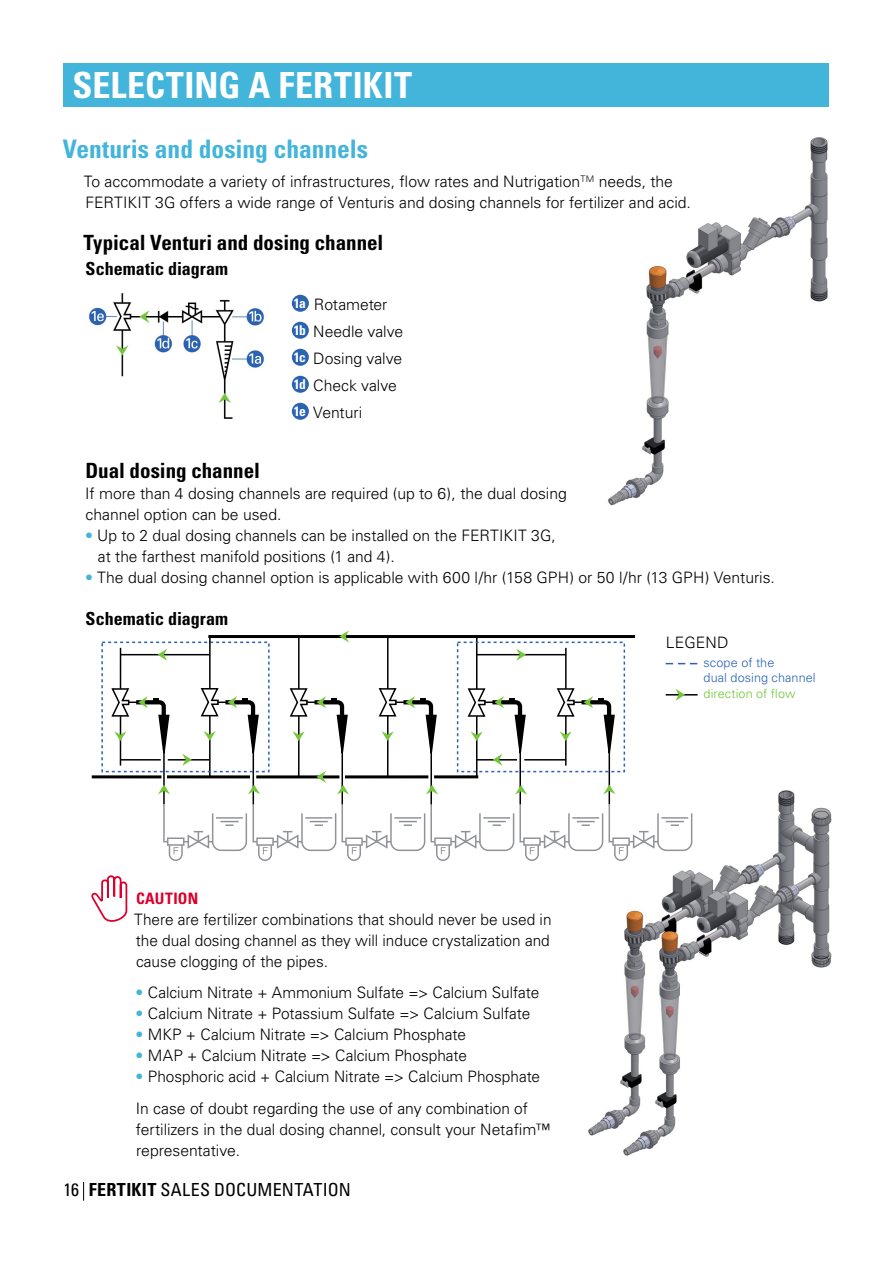
<style>
.page{position:relative;width:893px;height:1263px;background:#fff}
.page>*{position:absolute;margin:0;border:0;box-sizing:border-box;transform-origin:0 0}
.t1{font:700 condensed 36px "Univers LT Std";letter-spacing:.015em;color:#fff}
.t2{font:700 condensed 25.5px "Univers LT Std";color:#43b5db}
.t3{font:700 condensed 21px "Univers LT Std";color:#000}
.t4{font:700 condensed 18px "Univers LT Std";letter-spacing:.005em;color:#000}
.t5{font:condensed 18px "Univers LT Std";letter-spacing:.005em;color:#000}
.t6{font:300 15.75px/21px "Univers LT Std";letter-spacing:-.005em;color:#000}
.t7{font:700 condensed 15.75px "Univers LT Std";letter-spacing:.015em;color:#dc002d}
.t8{font:300 12.6px/15px "Univers LT Std";letter-spacing:.005em;color:#2a63b2}
.t9{font:300 12.6px "Univers LT Std";letter-spacing:.005em;color:#73c739}
.s1{font-weight:700;font-stretch:condensed;font-size:13.5px;color:#fff}
.s2{color:#43b5db}
.s3{font-weight:700}
</style>
<div class="page">
<svg style="left:83px;top:1182px;width:1px;height:19px"></svg>
<img style="left:588px;top:790px;width:244px;height:366px">
<div style="left:94px;top:626px;width:603px;height:239px;background:#fff"></div>
<hr style="left:256px;top:775px;width:83px;height:3px;background:#000">
<hr style="left:345px;top:775px;width:83px;height:3px;background:#000">
<svg style="left:316px;top:771px;width:10px;height:12px"></svg>
<hr style="left:387px;top:636px;width:2px;height:53px;background:#000">
<hr style="left:387px;top:716px;width:2px;height:61px;background:#000">
<hr style="left:476px;top:636px;width:1px;height:53px;background:#000">
<svg style="left:378px;top:687px;width:59px;height:68px"></svg>
<hr style="left:298px;top:636px;width:2px;height:53px;background:#000">
<hr style="left:298px;top:716px;width:2px;height:61px;background:#000">
<svg style="left:289px;top:687px;width:59px;height:68px"></svg>
<hr style="left:519px;top:753px;width:2px;height:51px;background:#000">
<hr style="left:430px;top:753px;width:2px;height:51px;background:#000">
<hr style="left:341px;top:753px;width:2px;height:51px;background:#000">
<hr style="left:253px;top:753px;width:1px;height:51px;background:#000">
<svg style="left:337px;top:785px;width:12px;height:9px"></svg>
<svg style="left:248px;top:785px;width:12px;height:9px"></svg>
<svg style="left:426px;top:785px;width:12px;height:9px"></svg>
<svg style="left:515px;top:785px;width:12px;height:10px"></svg>
<hr style="left:120px;top:648px;width:1px;height:41px;background:#000">
<hr style="left:120px;top:716px;width:1px;height:50px;background:#000">
<svg style="left:111px;top:687px;width:59px;height:68px"></svg>
<hr style="left:163px;top:753px;width:2px;height:51px;background:#000">
<svg style="left:158px;top:784px;width:12px;height:10px"></svg>
<hr style="left:121px;top:654px;width:89px;height:1px;background:#000">
<hr style="left:121px;top:759px;width:40px;height:1px;background:#000">
<hr style="left:168px;top:759px;width:41px;height:1px;background:#000">
<svg style="left:158px;top:649px;width:9px;height:12px"></svg>
<svg style="left:182px;top:754px;width:10px;height:12px"></svg>
<hr style="left:565px;top:648px;width:2px;height:41px;background:#000">
<hr style="left:565px;top:716px;width:2px;height:50px;background:#000">
<svg style="left:556px;top:687px;width:59px;height:68px"></svg>
<hr style="left:609px;top:753px;width:1px;height:51px;background:#000">
<svg style="left:163px;top:803px;width:530px;height:58px"></svg>
<svg style="left:603px;top:784px;width:12px;height:10px"></svg>
<hr style="left:477px;top:654px;width:89px;height:1px;background:#000">
<hr style="left:524px;top:759px;width:42px;height:1px;background:#000">
<svg style="left:516px;top:649px;width:10px;height:12px"></svg>
<hr style="left:209px;top:716px;width:2px;height:61px;background:#000">
<hr style="left:167px;top:775px;width:83px;height:3px;background:#000">
<hr style="left:92px;top:775px;width:69px;height:3px;background:#000">
<svg style="left:200px;top:688px;width:59px;height:67px"></svg>
<hr style="left:208px;top:635px;width:427px;height:3px;background:#000">
<hr style="left:209px;top:636px;width:2px;height:53px;background:#000">
<hr style="left:434px;top:775px;width:44px;height:3px;background:#000">
<hr style="left:476px;top:716px;width:1px;height:61px;background:#000">
<svg style="left:339px;top:630px;width:10px;height:12px"></svg>
<svg style="left:467px;top:688px;width:60px;height:78px"></svg>
<svg style="left:666px;top:663px;width:31px;height:1px"></svg>
<hr style="left:666px;top:694px;width:32px;height:1px;background:#000">
<svg style="left:675px;top:689px;width:10px;height:12px"></svg>
<svg style="left:91px;top:875px;width:37px;height:47px"></svg>
<img style="left:608px;top:137px;width:220px;height:369px">
<div style="left:64px;top:64px;width:765px;height:43px;background:#43b5db"></div>
<img style="left:89px;top:293px;width:175px;height:126px">
<div style="left:292px;top:295px;width:17px;height:17px;background:#2a63b2;border-radius:50%"></div>
<div style="left:292px;top:322px;width:17px;height:17px;background:#2a63b2;border-radius:50%"></div>
<div style="left:292px;top:349px;width:17px;height:17px;background:#2a63b2;border-radius:50%"></div>
<div style="left:292px;top:376px;width:17px;height:17px;background:#2a63b2;border-radius:50%"></div>
<div style="left:292px;top:403px;width:17px;height:17px;background:#2a63b2;border-radius:50%"></div>
<h1 class="t1" style="left:72px;top:63px;width:341px">SELECTING A FERTIKIT</h1>
<h2 class="t2" style="left:63px;top:133px;width:307px">Venturis and dosing channels</h2>
<p class="t6" style="left:84px;top:170px;width:609px">To accommodate a variety of infrastructures, flow rates and Nutrigation<sup>TM</sup> needs, the<br>FERTIKIT 3G offers a wide range of Venturis and dosing channels for fertilizer and acid.</p>
<h3 class="t3" style="left:84px;top:229px;width:301px">Typical Venturi and dosing channel</h3>
<p class="t4" style="left:86px;top:258px;width:144px">Schematic diagram</p>
<p class="t6" style="left:294px;top:291px;width:111px;line-height:27px"><span class="s1">1a</span> Rotameter<br><span class="s1">1b</span> Needle valve<br><span class="s1">1c</span> Dosing valve<br><span class="s1">1d</span> Check valve<br><span class="s1">1e</span> Venturi</p>
<h3 class="t3" style="left:85px;top:457px;width:176px">Dual dosing channel</h3>
<p class="t6" style="left:85px;top:482px;width:483px">If more than 4 dosing channels are required (up to 6), the dual dosing channel option can be used.</p>
<p class="t6" style="left:98px;top:524px;width:459px;text-indent:-13px"><span class="s2">•</span> Up to 2 dual dosing channels can be installed on the FERTIKIT 3G, at the farthest manifold positions (1 and 4).</p>
<p class="t6" style="left:85px;top:566px;width:691px"><span class="s2">•</span> The dual dosing channel option is applicable with 600 l/hr (158 GPH) or 50 l/hr (13 GPH) Venturis.</p>
<p class="t4" style="left:86px;top:607px;width:144px">Schematic diagram</p>
<p class="t6" style="left:666px;top:632px;width:64px">LEGEND</p>
<p class="t7" style="left:136px;top:888px;width:64px">CAUTION</p>
<p class="t6" style="left:134px;top:908px;width:419px;text-align:justify">There are fertilizer combinations that should never be used in the dual dosing channel as they will induce crystalization and cause clogging of the pipes.</p>
<p class="t6" style="left:136px;top:982px;width:405px"><span class="s2">•</span> Calcium Nitrate + Ammonium Sulfate =&gt; Calcium Sulfate</p>
<p class="t6" style="left:136px;top:1003px;width:396px"><span class="s2">•</span> Calcium Nitrate + Potassium Sulfate =&gt; Calcium Sulfate</p>
<p class="t6" style="left:136px;top:1024px;width:332px"><span class="s2">•</span> MKP + Calcium Nitrate =&gt; Calcium Phosphate</p>
<p class="t6" style="left:136px;top:1045px;width:333px"><span class="s2">•</span> MAP + Calcium Nitrate =&gt; Calcium Phosphate</p>
<p class="t6" style="left:136px;top:1061px;width:406px;line-height:31.5px"><span class="s2">•</span> Phosphoric acid + Calcium Nitrate =&gt; Calcium Phosphate<br>In case of doubt regarding the use of any combination of</p>
<p class="t6" style="left:136px;top:1118px;width:416px">fertilizers in the dual dosing channel, consult your Netafim™ representative.</p>
<p class="t5" style="left:64px;top:1178px;width:289px">16 <span class="s3">FERTIKIT</span> SALES DOCUMENTATION</p>
<p class="t8" style="left:704px;top:655px;width:114px">scope of the<br>dual dosing channel</p>
<p class="t9" style="left:704px;top:686px;width:94px">direction of flow</p>
</div>
